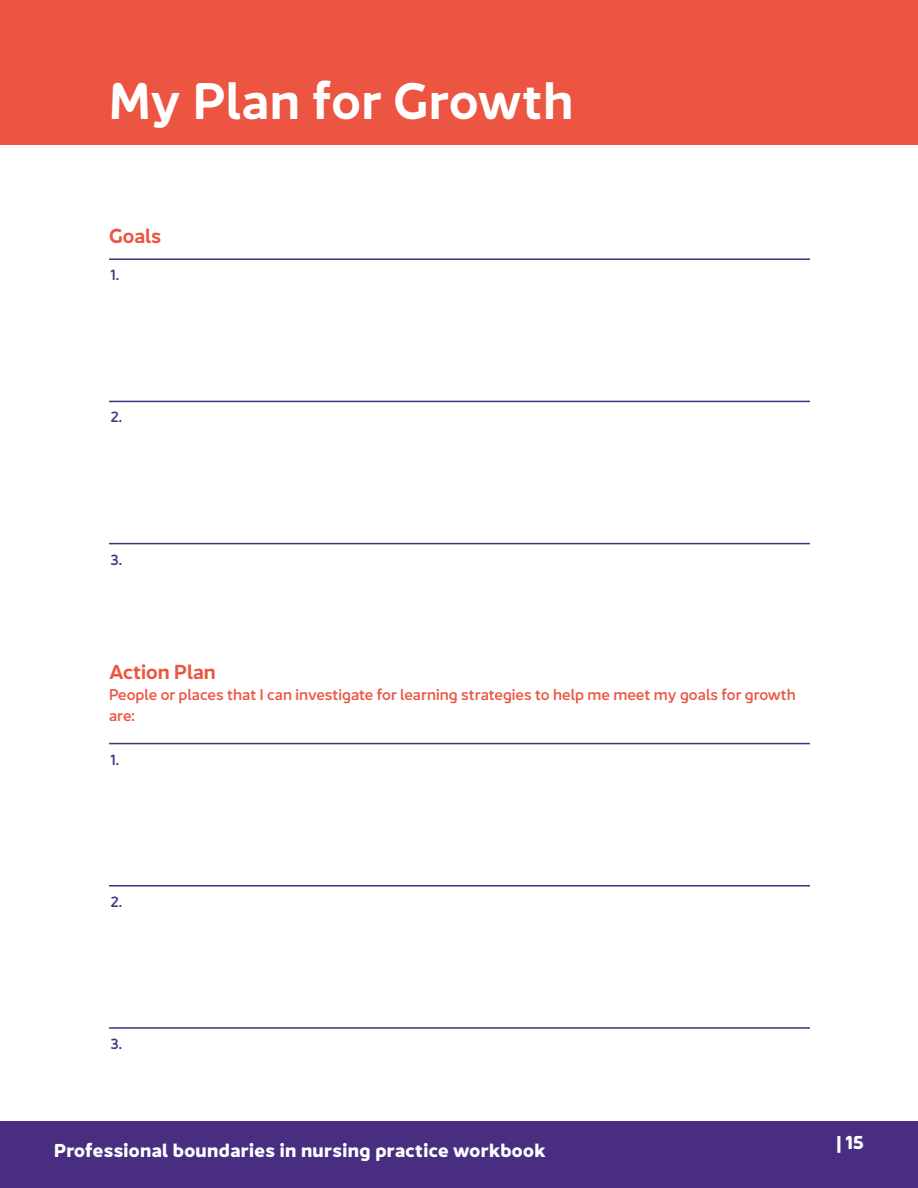
<style>
.page{position:relative;width:918px;height:1188px;background:#fff}
.page>*{position:absolute;margin:0;border:0;box-sizing:border-box;transform-origin:0 0}
.Header_-_top_section{font:600 49.5px "Jano Sans Pro";letter-spacing:.01em;color:#fff}
.Subhead{font:600 19.5px "Jano Sans Pro";color:#ec5541}
.t1{font:700 18px "Jano Sans Pro";letter-spacing:.02em;color:#fff}
.Intro_-_SALMON{font:500 15px/21px "Jano Sans Pro";color:#ec5541}
.questions{font:500 14.25px "Jano Sans Pro";color:#492d80}
</style>
<div class="page">
<div style="left:0;top:0;width:918px;height:145px;background:#ec5541"></div>
<div style="left:0;top:1121px;width:918px;height:67px;background:#492d80"></div>
<hr style="left:109px;top:258px;width:701px;height:2px;background:#492d80">
<hr style="left:109px;top:401px;width:701px;height:1px;background:#492d80">
<hr style="left:109px;top:543px;width:701px;height:1px;background:#492d80">
<hr style="left:109px;top:743px;width:701px;height:1px;background:#492d80">
<hr style="left:109px;top:885px;width:701px;height:2px;background:#492d80">
<hr style="left:109px;top:1027px;width:701px;height:2px;background:#492d80">
<p class="Header_-_top_section" style="left:109px;top:59px;width:466px">My Plan for Growth</p>
<p class="Subhead" style="left:109px;top:220px;width:54px">Goals</p>
<p class="questions" style="left:111px;top:263px;width:10px">1.</p>
<p class="questions" style="left:111px;top:406px;width:13px">2.</p>
<p class="questions" style="left:111px;top:548px;width:13px">3.</p>
<p class="Subhead" style="left:109px;top:655px;width:108px">Action Plan</p>
<p class="Intro_-_SALMON" style="left:109px;top:682px;width:688px">People or places that I can investigate for learning strategies to help me meet my goals for growth are:</p>
<p class="questions" style="left:111px;top:748px;width:10px">1.</p>
<p class="questions" style="left:111px;top:890px;width:13px">2.</p>
<p class="questions" style="left:111px;top:1032px;width:13px">3.</p>
<p class="t1" style="left:54px;top:1135px;width:493px">Professional boundaries in nursing practice workbook</p>
<p class="t1" style="left:837px;top:1127px;width:29px">| 15</p>
</div>
